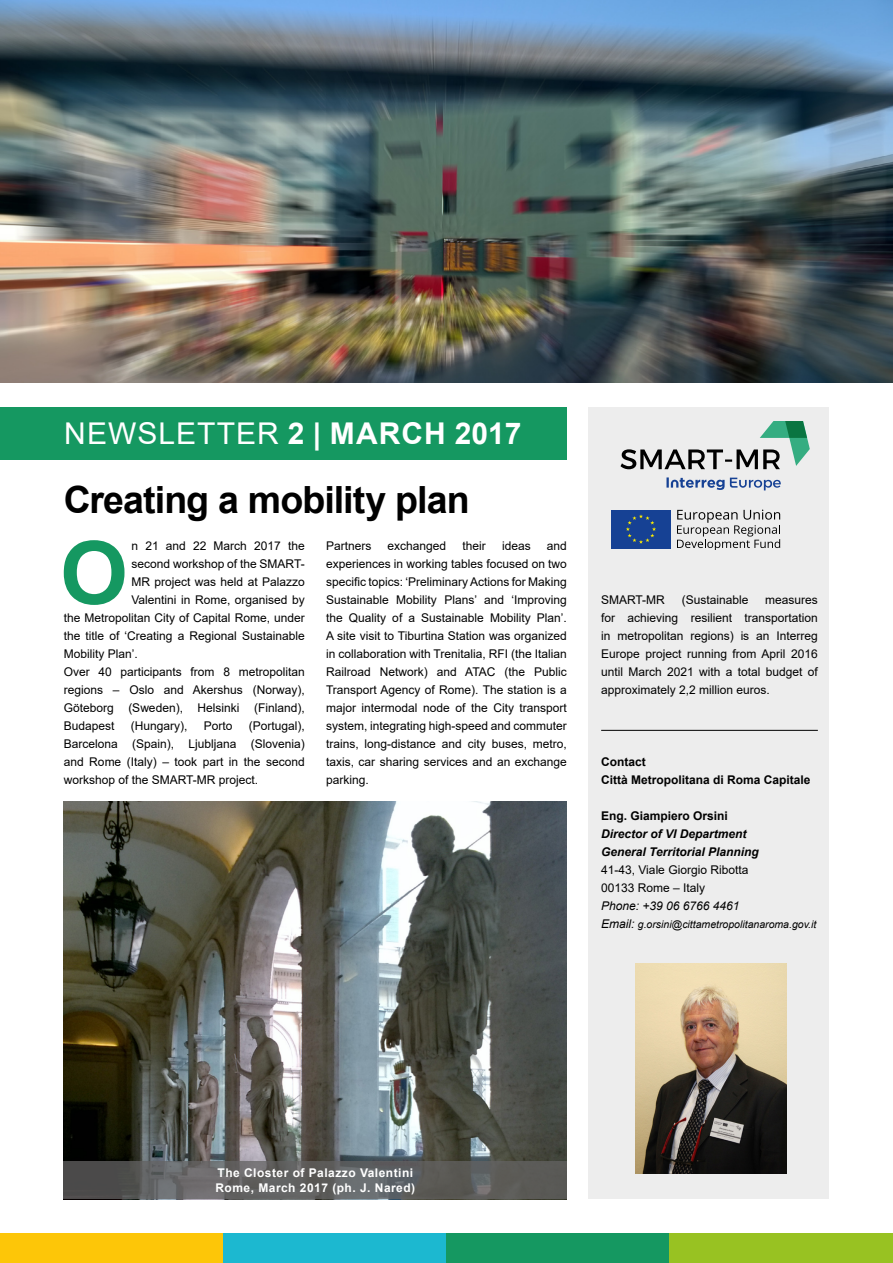
<style>
.page{position:relative;width:893px;height:1263px;background:#fff}
.page>*{position:absolute;margin:0;border:0;box-sizing:border-box;transform-origin:0 0}
.t1{font:700 87.45px "Arial";color:#159861}
.t2{font:700 37.5px "Arial";letter-spacing:-.025em;color:#000}
.t3{font:700 30px "Arial";letter-spacing:.035em;color:#fff}
.t4{font:12px/18px "Arial";color:#000;text-align:justify}
.t5{font:700 12px/18px "Arial";color:#000}
.t6{font:700 12px/15px "Arial";letter-spacing:.04em;color:#fff}
.t7{font:italic 700 12px/18px "Arial";color:#000}
.t8{font:italic 12px "Arial";color:#000}
.t9{font:italic 10.5px "Arial";color:#000}
.s1{font-weight:400}
.s2{font-size:12px}
</style>
<div class="page">
<div style="left:588px;top:407px;width:241px;height:792px;background:#ededed"></div>
<div style="left:0;top:407px;width:567px;height:53px;background:#159861"></div>
<div style="left:0;top:1234px;width:223px;height:29px;background:#fdc608"></div>
<div style="left:223px;top:1234px;width:223px;height:29px;background:#1cb8d0"></div>
<div style="left:446px;top:1234px;width:224px;height:29px;background:#159861"></div>
<div style="left:670px;top:1234px;width:223px;height:29px;background:#98c222"></div>
<hr style="left:601px;top:730px;width:217px;height:1px;background:#000">
<img style="left:635px;top:964px;width:152px;height:209px">
<img style="left:0;top:0;width:893px;height:383px">
<div style="left:611px;top:510px;width:60px;height:39px;background:#164194"></div>
<svg style="left:626px;top:514px;width:30px;height:30px"></svg>
<svg style="left:677px;top:510px;width:103px;height:40px"></svg>
<svg style="left:666px;top:477px;width:115px;height:13px"></svg>
<svg style="left:620px;top:421px;width:190px;height:48px"></svg>
<img style="left:64px;top:802px;width:503px;height:397px">
<svg style="left:64px;top:1161px;width:503px;height:37px;background:#5e5e5e"></svg>
<h3 class="t3" style="left:64px;top:412px;width:459px"><span class="s1">NEWSLETTER</span> 2 | MARCH 2017</h3>
<h2 class="t2" style="left:64px;top:474px;width:407px">Creating a mobility plan</h2>
<h1 class="t1" style="left:60px;top:511px;width:70px">O</h1>
<p class="t4" style="left:131px;top:536px;width:175px">n 21 and 22 March 2017 the</p>
<p class="t4" style="left:326px;top:536px;width:242px;text-indent:221px">and experiences in working tables focused on two specific topics: ‘Preliminary Actions for Making Sustainable Mobility Plans’ and ‘Improving the Quality of a Sustainable Mobility Plan’.<br>A site visit to Tiburtina Station was organized in collaboration with Trenitalia, RFI (the Italian Railroad Network) and ATAC (the Public Transport Agency of Rome). The station is a major intermodal node of the City transport system, integrating high-speed and commuter trains, long-distance and city buses, metro, taxis, car sharing services and an exchange parking.</p>
<p class="t4" style="left:326px;top:536px;width:47px">Partners</p>
<p class="t4" style="left:388px;top:536px;width:60px">exchanged</p>
<p class="t4" style="left:462px;top:536px;width:25px">their</p>
<p class="t4" style="left:502px;top:536px;width:30px">ideas</p>
<p class="t4" style="left:131px;top:554px;width:175px">second workshop of the SMART-</p>
<p class="t4" style="left:131px;top:572px;width:175px">MR project was held at Palazzo</p>
<p class="t4" style="left:131px;top:590px;width:175px">Valentini in Rome, organised by</p>
<p class="t4" style="left:64px;top:608px;width:242px">the Metropolitan City of Capital Rome, under</p>
<p class="t4" style="left:64px;top:626px;width:242px">the title of ‘Creating a Regional Sustainable</p>
<p class="t4" style="left:64px;top:644px;width:76px">Mobility Plan’.</p>
<p class="t4" style="left:64px;top:662px;width:242px">Over 40 participants from 8 metropolitan</p>
<p class="t4" style="left:64px;top:680px;width:242px">regions – Oslo and Akershus (Norway),</p>
<p class="t4" style="left:64px;top:698px;width:242px">Göteborg (Sweden), Helsinki (Finland),</p>
<p class="t4" style="left:64px;top:716px;width:52px">Budapest</p>
<p class="t4" style="left:131px;top:716px;width:58px">(Hungary),</p>
<p class="t4" style="left:204px;top:716px;width:30px">Porto</p>
<p class="t4" style="left:64px;top:716px;width:242px;text-indent:185px">(Portugal), Barcelona (Spain), Ljubljana (Slovenia) and Rome (Italy) – took part in the second workshop of the SMART-MR project.</p>
<p class="t4" style="left:601px;top:590px;width:65px">SMART-MR</p>
<p class="t4" style="left:682px;top:590px;width:68px">(Sustainable</p>
<p class="t4" style="left:601px;top:590px;width:218px;text-indent:164px">measures for achieving resilient transportation in metropolitan regions) is an Interreg Europe project running from April 2016 until March 2021 with a total budget of approximately 2,2 million euros.</p>
<p class="t5" style="left:601px;top:753px;width:211px">Contact<br>Città Metropolitana di Roma Capitale</p>
<p class="t5" style="left:601px;top:807px;width:128px">Eng. Giampiero Orsini</p>
<p class="t7" style="left:601px;top:825px;width:159px">Director of VI Department<br>General Territorial Planning</p>
<p class="t4" style="left:601px;top:860px;width:149px">41-43, Viale Giorgio Ribotta<br>00133 Rome – Italy</p>
<p class="t8" style="left:601px;top:898px;width:140px">Phone: +39 06 6766 4461</p>
<p class="t9" style="left:601px;top:917px;width:217px"><span class="s2">Email:</span> g.orsini@cittametropolitanaroma.gov.it</p>
<p class="t6" style="left:215px;top:1165px;width:201px">The Closter of Palazzo Valentini<br>Rome, March 2017 (ph. J. Nared)</p>
</div>
